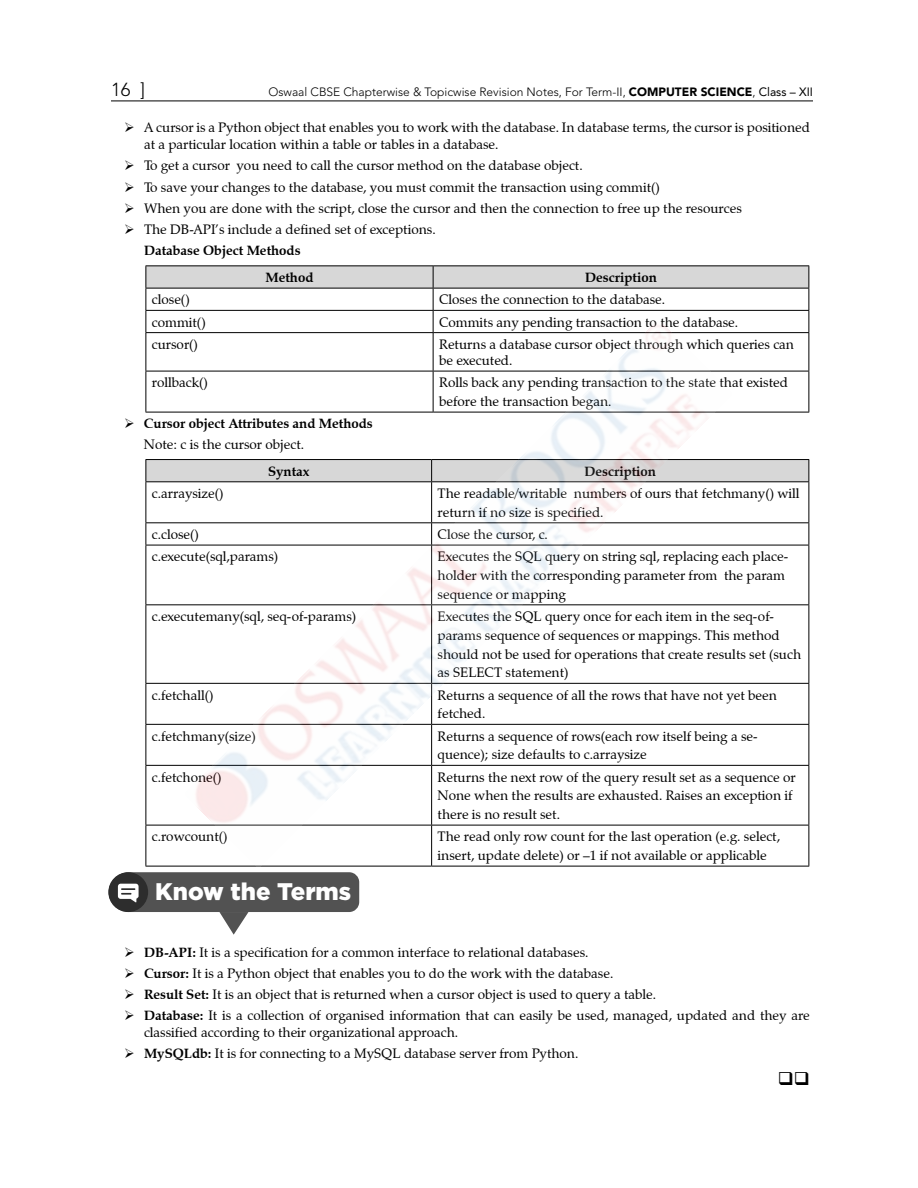
<style>
.page{position:relative;width:918px;height:1188px;background:#fff}
.page>*{position:absolute;margin:0;border:0;box-sizing:border-box;transform-origin:0 0}
.t1{font:900 24px "Gotham";color:#fff}
.t2{font:300 18.75px "Avenir LT Std";color:#000}
.t3{font:13.5px/18.8px "Zapf Calligraphic 801 BT";color:#000}
.t4{font:700 13.5px/21.1px "Zapf Calligraphic 801 BT";color:#000}
.t5{font:300 12px "Avenir LT Std";color:#000}
.s1{font-weight:900}
.s2{font-weight:400}
.s3{font-weight:700}
</style>
<div class="page">
<hr style="left:111px;top:101px;width:702px;height:1px;background:#000">
<hr style="left:146px;top:265px;width:287px;height:1px;background:#000">
<hr style="left:433px;top:265px;width:376px;height:1px;background:#000">
<svg style="left:146px;top:266px;width:663px;height:66px"></svg>
<hr style="left:146px;top:332px;width:287px;height:1px;background:#000">
<hr style="left:146px;top:333px;width:1px;height:38px;background:#000">
<hr style="left:433px;top:332px;width:376px;height:1px;background:#000">
<hr style="left:808px;top:333px;width:1px;height:38px;background:#000">
<hr style="left:146px;top:371px;width:287px;height:1px;background:#000">
<hr style="left:146px;top:371px;width:1px;height:41px;background:#000">
<hr style="left:433px;top:371px;width:376px;height:1px;background:#000">
<hr style="left:808px;top:371px;width:1px;height:41px;background:#000">
<hr style="left:146px;top:412px;width:287px;height:1px;background:#000">
<hr style="left:433px;top:412px;width:376px;height:1px;background:#000">
<hr style="left:146px;top:459px;width:286px;height:1px;background:#000">
<hr style="left:432px;top:459px;width:377px;height:1px;background:#000">
<div style="left:146px;top:460px;width:663px;height:21px;background:#d7d7d7"></div>
<hr style="left:146px;top:481px;width:286px;height:1px;background:#000">
<hr style="left:146px;top:482px;width:1px;height:40px;background:#000">
<hr style="left:432px;top:481px;width:377px;height:1px;background:#000">
<hr style="left:808px;top:482px;width:1px;height:40px;background:#000">
<hr style="left:146px;top:522px;width:286px;height:1px;background:#000">
<svg style="left:146px;top:523px;width:1px;height:22px"></svg>
<hr style="left:432px;top:522px;width:377px;height:1px;background:#000">
<svg style="left:808px;top:523px;width:1px;height:22px"></svg>
<hr style="left:146px;top:545px;width:286px;height:1px;background:#000">
<hr style="left:146px;top:545px;width:1px;height:59px;background:#000">
<hr style="left:432px;top:545px;width:377px;height:1px;background:#000">
<hr style="left:808px;top:545px;width:1px;height:59px;background:#000">
<hr style="left:146px;top:604px;width:286px;height:1px;background:#000">
<hr style="left:146px;top:605px;width:1px;height:78px;background:#000">
<hr style="left:432px;top:604px;width:377px;height:1px;background:#000">
<hr style="left:808px;top:605px;width:1px;height:78px;background:#000">
<hr style="left:146px;top:683px;width:286px;height:1px;background:#000">
<hr style="left:146px;top:684px;width:1px;height:40px;background:#000">
<hr style="left:432px;top:683px;width:377px;height:1px;background:#000">
<hr style="left:808px;top:684px;width:1px;height:40px;background:#000">
<hr style="left:146px;top:724px;width:286px;height:1px;background:#000">
<hr style="left:146px;top:725px;width:1px;height:40px;background:#000">
<hr style="left:432px;top:724px;width:377px;height:1px;background:#000">
<hr style="left:808px;top:725px;width:1px;height:40px;background:#000">
<hr style="left:146px;top:765px;width:286px;height:1px;background:#000">
<hr style="left:146px;top:766px;width:1px;height:59px;background:#000">
<hr style="left:432px;top:765px;width:377px;height:1px;background:#000">
<hr style="left:808px;top:766px;width:1px;height:59px;background:#000">
<hr style="left:146px;top:825px;width:286px;height:1px;background:#000">
<hr style="left:146px;top:825px;width:1px;height:41px;background:#000">
<hr style="left:432px;top:825px;width:377px;height:1px;background:#000">
<hr style="left:808px;top:825px;width:1px;height:41px;background:#000">
<hr style="left:146px;top:866px;width:286px;height:1px;background:#000">
<hr style="left:432px;top:866px;width:377px;height:1px;background:#000">
<svg style="left:109px;top:872px;width:250px;height:63px"></svg>
<img style="left:186px;top:321px;width:546px;height:546px">
<h2 class="t2" style="left:111px;top:79px;width:36px">16 ]</h2>
<p class="t5" style="left:269px;top:85px;width:546px">Oswaal CBSE Chapterwise &amp; Topicwise Revision Notes, For Term-II, <span class="s1">COMPUTER SCIENCE</span>, <span class="s2">Class – XII</span></p>
<p class="t3" style="left:144px;top:119px;width:667px;line-height:16.8px;text-indent:-20px">➢ A cursor is a Python object that enables you to work with the database. In database terms, the cursor is positioned at a particular location within a table or tables in a database.</p>
<p class="t3" style="left:124px;top:156px;width:460px">➢ To get a cursor you need to call the cursor method on the database object.</p>
<p class="t3" style="left:124px;top:178px;width:537px">➢ To save your changes to the database, you must commit the transaction using commit()</p>
<p class="t3" style="left:124px;top:199px;width:619px">➢ When you are done with the script, close the cursor and then the connection to free up the resources</p>
<p class="t3" style="left:144px;top:219px;width:293px;line-height:21.1px;text-indent:-20px">➢ The DB-API’s include a defined set of exceptions.<br><span class="s3">Database Object Methods</span></p>
<p class="t4" style="left:265px;top:267px;width:50px">Method</p>
<p class="t4" style="left:585px;top:267px;width:73px">Description</p>
<p class="t3" style="left:152px;top:290px;width:39px">close()</p>
<p class="t3" style="left:439px;top:290px;width:228px">Closes the connection to the database.</p>
<p class="t3" style="left:152px;top:313px;width:55px">commit()</p>
<p class="t3" style="left:439px;top:313px;width:301px">Commits any pending transaction to the database.</p>
<p class="t3" style="left:152px;top:335px;width:48px">cursor()</p>
<p class="t3" style="left:439px;top:336px;width:356px;line-height:16.2px">Returns a database cursor object through which queries can be executed.</p>
<p class="t3" style="left:152px;top:373px;width:57px">rollback()</p>
<p class="t3" style="left:439px;top:373px;width:350px">Rolls back any pending transaction to the state that existed before the transaction began.</p>
<p class="t4" style="left:144px;top:412px;width:230px;text-indent:-20px">➢ Cursor object Attributes and Methods<br><span class="s2">Note: c is the cursor object.</span></p>
<p class="t4" style="left:268px;top:461px;width:43px">Syntax</p>
<p class="t4" style="left:584px;top:461px;width:73px">Description</p>
<p class="t3" style="left:152px;top:484px;width:73px">c.arraysize()</p>
<p class="t3" style="left:438px;top:484px;width:363px">The readable/writable numbers of ours that fetchmany() will return if no size is specified.</p>
<p class="t3" style="left:152px;top:525px;width:49px">c.close()</p>
<p class="t3" style="left:438px;top:525px;width:112px">Close the cursor, c.</p>
<p class="t3" style="left:152px;top:547px;width:128px">c.execute(sql,params)</p>
<p class="t3" style="left:438px;top:547px;width:352px">Executes the SQL query on string sql, replacing each place&shy;holder with the corresponding parameter from the param sequence or mapping</p>
<p class="t3" style="left:152px;top:607px;width:206px">c.executemany(sql, seq-of-params)</p>
<p class="t3" style="left:438px;top:607px;width:365px">Executes the SQL query once for each item in the seq-of&shy;params sequence of sequences or mappings. This method should not be used for operations that create results set (such as SELECT statement)</p>
<p class="t3" style="left:152px;top:686px;width:63px">c.fetchall()</p>
<p class="t3" style="left:438px;top:686px;width:341px">Returns a sequence of all the rows that have not yet been fetched.</p>
<p class="t3" style="left:152px;top:727px;width:106px">c.fetchmany(size)</p>
<p class="t3" style="left:438px;top:727px;width:322px">Returns a sequence of rows(each row itself being a se&shy;quence); size defaults to c.arraysize</p>
<p class="t3" style="left:152px;top:768px;width:71px">c.fetchone()</p>
<p class="t3" style="left:438px;top:768px;width:360px">Returns the next row of the query result set as a sequence or<br>None when the results are exhausted. Raises an exception if there is no result set.</p>
<p class="t3" style="left:152px;top:827px;width:77px">c.rowcount()</p>
<p class="t3" style="left:438px;top:827px;width:344px">The read only row count for the last operation (e.g. select, insert, update delete) or –1 if not available or applicable</p>
<h1 class="t1" style="left:155px;top:878px;width:198px">Know the Terms</h1>
<p class="t3" style="left:124px;top:942px;width:466px">➢ <span class="s3">DB-API:</span> It is a specification for a common interface to relational databases.</p>
<p class="t3" style="left:124px;top:964px;width:491px">➢ <span class="s3">Cursor:</span> It is a Python object that enables you to do the work with the database.</p>
<p class="t3" style="left:124px;top:985px;width:533px">➢ <span class="s3">Result Set:</span> It is an object that is returned when a cursor object is used to query a table.</p>
<p class="t3" style="left:144px;top:1007px;width:667px;line-height:16.8px;text-indent:-20px">➢ <span class="s3">Database:</span> It is a collection of organised information that can easily be used, managed, updated and they are classified according to their organizational approach.</p>
<p class="t3" style="left:124px;top:1044px;width:456px">➢ <span class="s3">MySQLdb:</span> It is for connecting to a MySQL database server from Python.</p>
</div>
